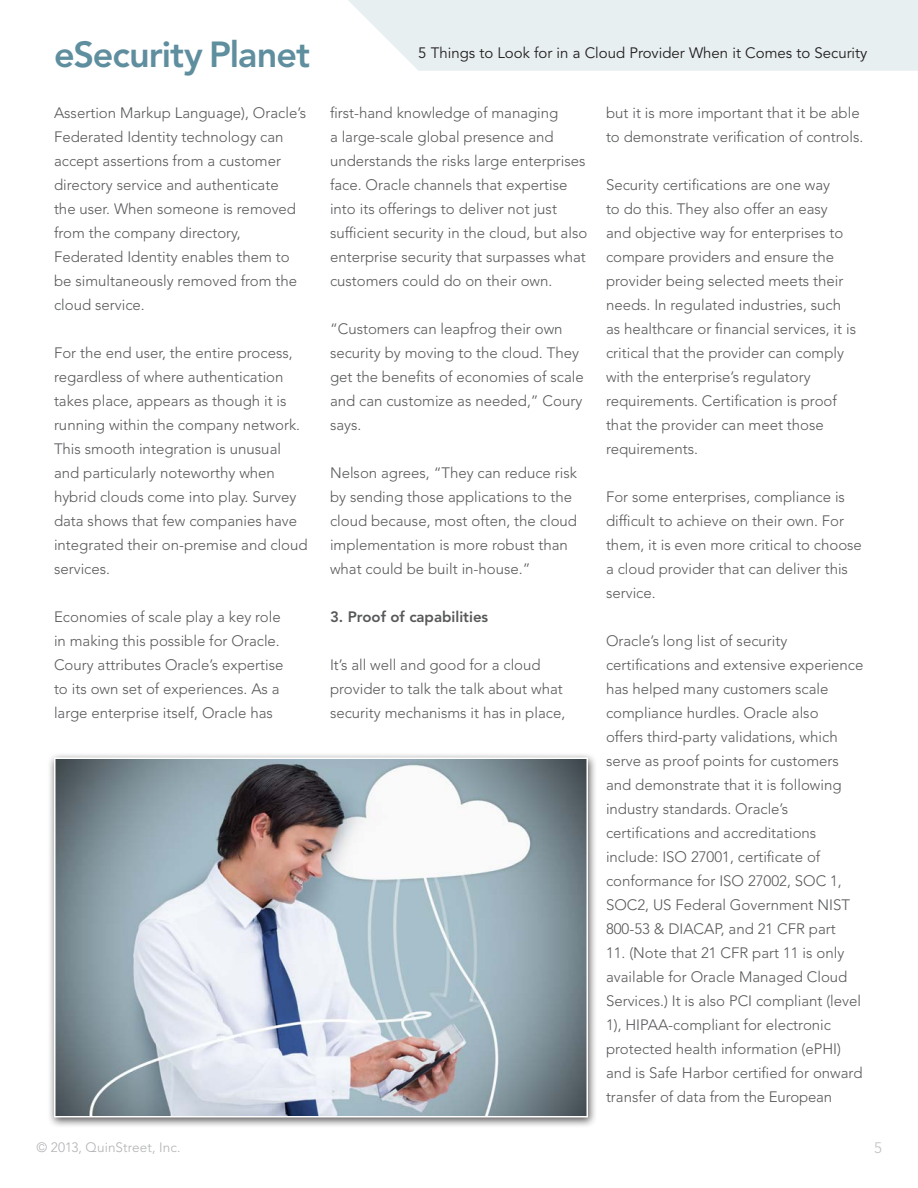
<style>
.page{position:relative;width:918px;height:1188px;background:#fff}
.page>*{position:absolute;margin:0;border:0;box-sizing:border-box;transform-origin:0 0}
.t1{font:800 36px "Avenir LT Std";letter-spacing:-.025em;color:#5f8e9f}
.body{font:300 15px/24px "Avenir LT Std";color:#57585a}
.t2{font:15px "Avenir LT Std";color:#231f20}
.body-2{font:800 15px "Avenir LT Std";color:#57585a}
.t3{font:300 15px "Avenir LT Std";color:#bebfc1}
.t4{font:300 13.5px "Avenir LT Std";letter-spacing:.01em;color:#b1b2b6}
</style>
<div class="page">
<div style="left:348px;top:0;width:570px;height:71px;background:#e8eff1"></div>
<div style="left:47px;top:752px;width:550px;height:377px;background:#231f20;opacity:.75"></div>
<img style="left:57px;top:761px;width:528px;height:354px">
<div style="left:54px;top:758px;width:534px;height:360px;border:2px solid #fff"></div>
<h1 class="t1" style="left:54px;top:33px;width:258px">eSecurity Planet</h1>
<p class="body" style="left:54px;top:101px;width:254px">Assertion Markup Language), Oracle’s<br>Federated Identity technology can accept assertions from a customer directory service and authenticate<br>the user. When someone is removed from the company directory,<br>Federated Identity enables them to be simultaneously removed from the cloud service.</p>
<p class="body" style="left:54px;top:341px;width:255px">For the end user, the entire process, regardless of where authentication takes place, appears as though it is running within the company network.<br>This smooth integration is unusual and particularly noteworthy when hybrid clouds come into play. Survey data shows that few companies have integrated their on-premise and cloud services.</p>
<p class="body" style="left:54px;top:605px;width:231px">Economies of scale play a key role in making this possible for Oracle.<br>Coury attributes Oracle’s expertise to its own set of experiences. As a large enterprise itself, Oracle has</p>
<p class="t4" style="left:37px;top:1140px;width:146px">© 2013, QuinStreet, Inc.</p>
<p class="t2" style="left:418px;top:44px;width:451px">5 Things to Look for in a Cloud Provider When it Comes to Security</p>
<p class="body" style="left:330px;top:101px;width:259px">first-hand knowledge of managing<br>a large-scale global presence and understands the risks large enterprises face. Oracle channels that expertise into its offerings to deliver not just sufficient security in the cloud, but also enterprise security that surpasses what customers could do on their own.</p>
<p class="body" style="left:330px;top:317px;width:255px">“Customers can leapfrog their own security by moving to the cloud. They get the benefits of economies of scale and can customize as needed,” Coury says.</p>
<p class="body" style="left:330px;top:461px;width:249px">Nelson agrees, “They can reduce risk by sending those applications to the cloud because, most often, the cloud implementation is more robust than what could be built in-house.”</p>
<p class="body-2" style="left:330px;top:608px;width:160px">3. Proof of capabilities</p>
<p class="body" style="left:330px;top:653px;width:237px">It’s all well and good for a cloud provider to talk the talk about what security mechanisms it has in place,</p>
<p class="body" style="left:606px;top:101px;width:259px">but it is more important that it be able to demonstrate verification of controls.</p>
<p class="body" style="left:606px;top:173px;width:252px">Security certifications are one way<br>to do this. They also offer an easy and objective way for enterprises to compare providers and ensure the provider being selected meets their needs. In regulated industries, such as healthcare or financial services, it is critical that the provider can comply with the enterprise’s regulatory requirements. Certification is proof that the provider can meet those requirements.</p>
<p class="body" style="left:606px;top:485px;width:257px">For some enterprises, compliance is difficult to achieve on their own. For them, it is even more critical to choose a cloud provider that can deliver this service.</p>
<p class="body" style="left:606px;top:629px;width:259px">Oracle’s long list of security certifications and extensive experience has helped many customers scale compliance hurdles. Oracle also<br>offers third-party validations, which serve as proof points for customers and demonstrate that it is following industry standards. Oracle’s certifications and accreditations include: ISO 27001, certificate of conformance for ISO 27002, SOC 1, SOC2, US Federal Government NIST 800-53 &amp; DIACAP, and 21 CFR part</p>
<p class="body" style="left:606px;top:941px;width:258px">11. (Note that 21 CFR part 11 is only available for Oracle Managed Cloud Services.) It is also PCI compliant (level 1), HIPAA-compliant for electronic protected health information (ePHI) and is Safe Harbor certified for onward transfer of data from the European</p>
<p class="t3" style="left:874px;top:1139px;width:9px">5</p>
</div>
